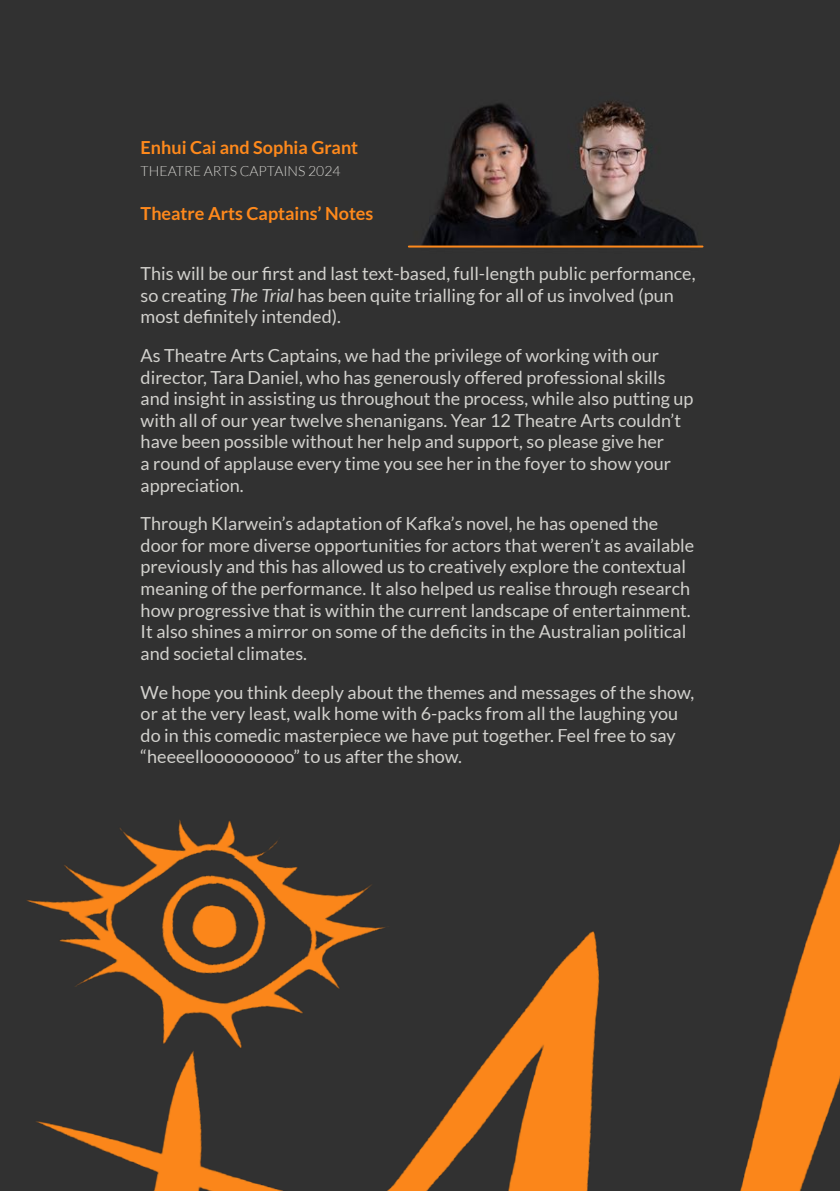
<style>
.page{position:relative;width:840px;height:1191px;background:#fff}
.page>*{position:absolute;margin:0;border:0;box-sizing:border-box;transform-origin:0 0}
.t1{font:18px/21.6px "Lato";color:#d2d1cd}
.t2{font:700 18px "Lato";color:#fe891c}
.t3{font:300 14px "Lato";color:#d2d1cd}
.s1{font-style:italic}
</style>
<div class="page">
<div style="left:0;top:0;width:839px;height:530px;background:#313131"></div>
<img style="left:0;top:530px;width:839px;height:661px">
<hr style="left:408px;top:245px;width:294px;height:2px;background:#fe891c">
<p class="t2" style="left:140px;top:137px;width:219px">Enhui Cai and Sophia Grant</p>
<p class="t3" style="left:140px;top:163px;width:201px">THEATRE ARTS CAPTAINS 2024</p>
<p class="t2" style="left:140px;top:203px;width:234px">Theatre Arts Captains’ Notes</p>
<p class="t1" style="left:140px;top:263px;width:556px">This will be our first and last text-based, full-length public performance, so creating <span class="s1">The Trial</span> has been quite trialling for all of us involved (pun most definitely intended).</p>
<p class="t1" style="left:140px;top:344px;width:554px">As Theatre Arts Captains, we had the privilege of working with our director, Tara Daniel, who has generously offered professional skills and insight in assisting us throughout the process, while also putting up with all of our year twelve shenanigans. Year 12 Theatre Arts couldn’t have been possible without her help and support, so please give her<br>a round of applause every time you see her in the foyer to show your appreciation.</p>
<p class="t1" style="left:140px;top:513px;width:555px">Through Klarwein’s adaptation of Kafka’s novel, he has opened the door for more diverse opportunities for actors that weren’t as available previously and this has allowed us to creatively explore the contextual meaning of the performance. It also helped us realise through research how progressive that is within the current landscape of entertainment.<br>It also shines a mirror on some of the deficits in the Australian political and societal climates.</p>
<p class="t1" style="left:140px;top:681px;width:554px">We hope you think deeply about the themes and messages of the show, or at the very least, walk home with 6-packs from all the laughing you do in this comedic masterpiece we have put together. Feel free to say “heeeellooooooooo” to us after the show.</p>
</div>
